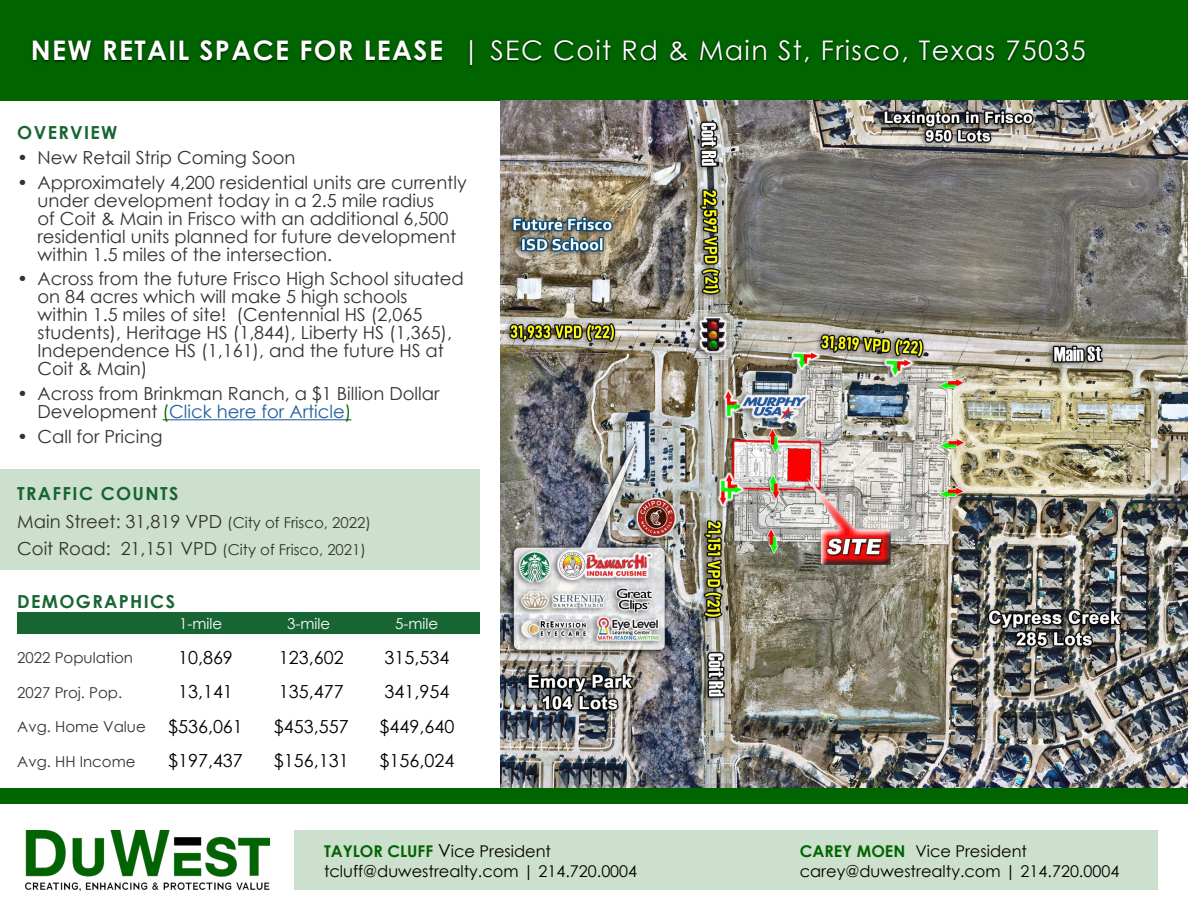
<style>
.page{position:relative;width:1188px;height:918px;background:#fff}
.page>*{position:absolute;margin:0;border:0;box-sizing:border-box;transform-origin:0 0}
.t1{font:27px "Century Gothic";letter-spacing:.05em;color:#fff}
.t2{font:18px/18px "Century Gothic";color:#323232}
.t3{font:18px/34.5px "Century Gothic";color:#000}
.t4{font:700 18px "Century Gothic";letter-spacing:.075em;color:#176533}
.t5{font:16.2px/19.5px "Century Gothic";color:#000}
.t6{font:15px "Century Gothic";color:#323232}
.t7{font:15px "Century Gothic";color:#fff}
.s1{font-weight:700}
.s2{color:#006401}
.s3{color:#215e9e}
.s4{font-weight:700;color:#176533}
.s5{font-size:15px}
.s6{font-size:18px}
.s7{font-weight:700;color:#006401}
</style>
<div class="page">
<img style="left:25px;top:831px;width:244px;height:59px">
<div style="left:294px;top:831px;width:864px;height:59px;background:#cde0cd"></div>
<div style="left:0;top:0;width:1188px;height:100px;background:#006401"></div>
<div style="left:31px;top:39px;width:1056px;height:29px;background:#000;opacity:.75"></div>
<div style="left:0;top:788px;width:1188px;height:15px;background:#006401"></div>
<div style="left:0;top:469px;width:480px;height:101px;background:#cde0cd"></div>
<div style="left:17px;top:612px;width:463px;height:22px;background:#176533"></div>
<hr style="left:169px;top:419px;width:176px;height:1px;background:#215e9e">
<img style="left:501px;top:100px;width:687px;height:687px">
<h1 class="t1" style="left:31px;top:32px;width:1056px"><span class="s1">NEW RETAIL SPACE FOR LEASE</span> | SEC Coit Rd &amp; Main St, Frisco, Texas 75035</h1>
<p class="t4" style="left:17px;top:119px;width:102px">OVERVIEW</p>
<p class="t2" style="left:17px;top:148px;width:280px">• New Retail Strip Coming Soon</p>
<p class="t2" style="left:38px;top:173px;width:431px;text-indent:-20px">• Approximately 4,200 residential units are currently under development today in a 2.5 mile radius<br>of Coit &amp; Main in Frisco with an additional 6,500 residential units planned for future development within 1.5 miles of the intersection.</p>
<p class="t2" style="left:38px;top:270px;width:428px;text-indent:-20px">• Across from the future Frisco High School situated on 84 acres which will make 5 high schools<br>within 1.5 miles of site! (Centennial HS (2,065 students), Heritage HS (1,844), Liberty HS (1,365), Independence HS (1,161), and the future HS at Coit &amp; Main)</p>
<p class="t2" style="left:38px;top:384px;width:403px;text-indent:-20px">• Across from Brinkman Ranch, a $1 Billion Dollar<br>Development <span class="s2">(</span><span class="s3">Click here for Article</span><span class="s2">)</span></p>
<p class="t2" style="left:17px;top:427px;width:147px">• Call for Pricing</p>
<p class="t2" style="left:17px;top:479px;width:355px;line-height:27.8px"><span class="s4">TRAFFIC COUNTS<br></span>Main Street: 31,819 VPD <span class="s5">(City of Frisco, 2022)</span></p>
<p class="t6" style="left:17px;top:539px;width:350px"><span class="s6">Coit Road: 21,151 VPD</span> (City of Frisco, 2021)</p>
<p class="t4" style="left:17px;top:587px;width:159px">DEMOGRAPHICS</p>
<p class="t7" style="left:179px;top:613px;width:45px">1-mile</p>
<p class="t7" style="left:287px;top:613px;width:45px">3-mile</p>
<p class="t7" style="left:395px;top:613px;width:45px">5-mile</p>
<p class="t6" style="left:17px;top:647px;width:117px">2022 Population</p>
<p class="t6" style="left:17px;top:682px;width:107px">2027 Proj. Pop.</p>
<p class="t6" style="left:17px;top:716px;width:130px">Avg. Home Value</p>
<p class="t6" style="left:17px;top:751px;width:120px">Avg. HH Income</p>
<p class="t3" style="left:168px;top:640px;width:76px;text-align:center">10,869<br>13,141 $536,061 $197,437</p>
<p class="t3" style="left:274px;top:640px;width:76px">123,602<br>135,477 $453,557 $156,131</p>
<p class="t3" style="left:380px;top:640px;width:76px">315,534<br>341,954 $449,640 $156,024</p>
<p class="t5" style="left:324px;top:842px;width:315px"><span class="s7">TAYLOR CLUFF</span> <span class="s6">V</span>ice President tcluff@duwestrealty.com | 214.720.0004</p>
<p class="t5" style="left:800px;top:842px;width:321px"><span class="s7">CAREY MOEN</span> Vice President carey@duwestrealty.com | 214.720.0004</p>
</div>
